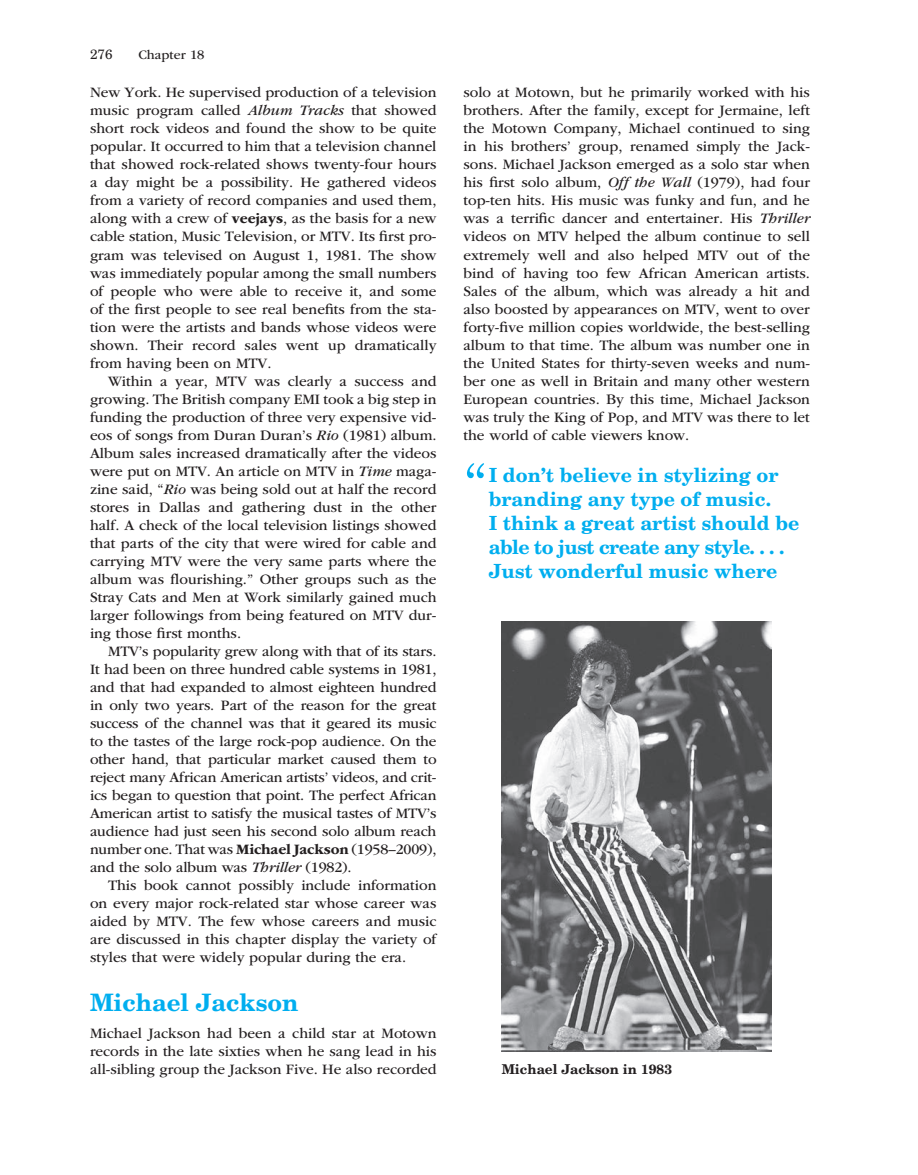
<style>
.page{position:relative;width:918px;height:1175px;background:#fff}
.page>*{position:absolute;margin:0;border:0;box-sizing:border-box;transform-origin:0 0}
.t1{font:58.5px "ITC Garamond Std";color:#00aeef}
.t2{font:700 24px "New Century Schlbk LT Std";color:#00aeef}
.t3{font:700 19.5px/24px "New Century Schlbk LT Std";color:#00aeef}
.t4{font:15px/18px "ITC Garamond Std";color:#231f20;text-align:justify}
.t5{font:700 13.5px "New Century Schlbk LT Std";color:#231f20}
.t6{font:13.5px "ITC Garamond Std";color:#231f20}
.t7{font:13.5px "New Century Schlbk LT Std";color:#231f20}
.s1{font-style:italic}
.s2{font-weight:700}
</style>
<div class="page">
<img style="left:502px;top:621px;width:270px;height:430px">
<p class="t7" style="left:90px;top:49px;width:24px">276</p>
<p class="t6" style="left:138px;top:49px;width:68px">Chapter 18</p>
<p class="t4" style="left:90px;top:85px;width:348px">New York. He supervised production of a television music program called <span class="s1">Album Tracks</span> that showed short rock videos and found the show to be quite popular. It occurred to him that a television channel that showed rock-related shows twenty-four hours a day might be a possibility. He gathered videos from a variety of record companies and used them, along with a crew of <span class="s2">veejays</span>, as the basis for a new cable station, Music Television, or MTV. Its first pro&shy;gram was televised on August 1, 1981. The show was immediately popular among the small numbers of people who were able to receive it, and some of the first people to see real benefits from the sta&shy;tion were the artists and bands whose videos were shown. Their record sales went up dramatically from having been on MTV.</p>
<p class="t4" style="left:90px;top:373px;width:348px;text-indent:18px">Within a year, MTV was clearly a success and growing. The British company EMI took a big step in funding the production of three very expensive vid&shy;eos of songs from Duran Duran’s <span class="s1">Rio</span> (1981) album.<br>Album sales increased dramatically after the videos were put on MTV. An article on MTV in <span class="s1">Time</span> maga&shy;zine said, “<span class="s1">Rio</span> was being sold out at half the record stores in Dallas and gathering dust in the other half. A check of the local television listings showed that parts of the city that were wired for cable and carrying MTV were the very same parts where the album was flourishing.” Other groups such as the Stray Cats and Men at Work similarly gained much larger followings from being featured on MTV dur&shy;ing those first months.</p>
<p class="t4" style="left:90px;top:643px;width:348px;text-indent:18px">MTV’s popularity grew along with that of its stars.<br>It had been on three hundred cable systems in 1981, and that had expanded to almost eighteen hundred in only two years. Part of the reason for the great success of the channel was that it geared its music to the tastes of the large rock-pop audience. On the other hand, that particular market caused them to reject many African American artists’ videos, and crit&shy;ics began to question that point. The perfect African American artist to satisfy the musical tastes of MTV’s audience had just seen his second solo album reach number one. That was <span class="s2">Michael Jackson</span> (1958–2009), and the solo album was <span class="s1">Thriller</span> (1982).</p>
<p class="t4" style="left:90px;top:877px;width:348px;text-indent:18px">This book cannot possibly include information on every major rock-related star whose career was aided by MTV. The few whose careers and music are discussed in this chapter display the variety of styles that were widely popular during the era.</p>
<h2 class="t2" style="left:90px;top:993px;width:210px">Michael Jackson</h2>
<p class="t4" style="left:90px;top:1025px;width:348px">Michael Jackson had been a child star at Motown records in the late sixties when he sang lead in his all-sibling group the Jackson Five. He also recorded</p>
<p class="t4" style="left:464px;top:85px;width:348px">solo at Motown, but he primarily worked with his brothers. After the family, except for Jermaine, left the Motown Company, Michael continued to sing in his brothers’ group, renamed simply the Jack&shy;sons. Michael Jackson emerged as a solo star when his first solo album, <span class="s1">Off the Wall</span> (1979), had four top-ten hits. His music was funky and fun, and he was a terrific dancer and entertainer. His <span class="s1">Thriller </span>videos on MTV helped the album continue to sell extremely well and also helped MTV out of the bind of having too few African American artists.<br>Sales of the album, which was already a hit and also boosted by appearances on MTV, went to over forty-five million copies worldwide, the best-selling album to that time. The album was number one in the United States for thirty-seven weeks and num&shy;ber one as well in Britain and many other western European countries. By this time, Michael Jackson was truly the King of Pop, and MTV was there to let the world of cable viewers know.</p>
<h1 class="t1" style="left:464px;top:463px;width:26px">“</h1>
<h3 class="t3" style="left:489px;top:464px;width:312px">I don’t believe in stylizing or branding any type of music.<br>I think a great artist should be able to just create any style. . . .<br>Just wonderful music where</h3>
<p class="t5" style="left:502px;top:1063px;width:172px">Michael Jackson in 1983</p>
</div>
